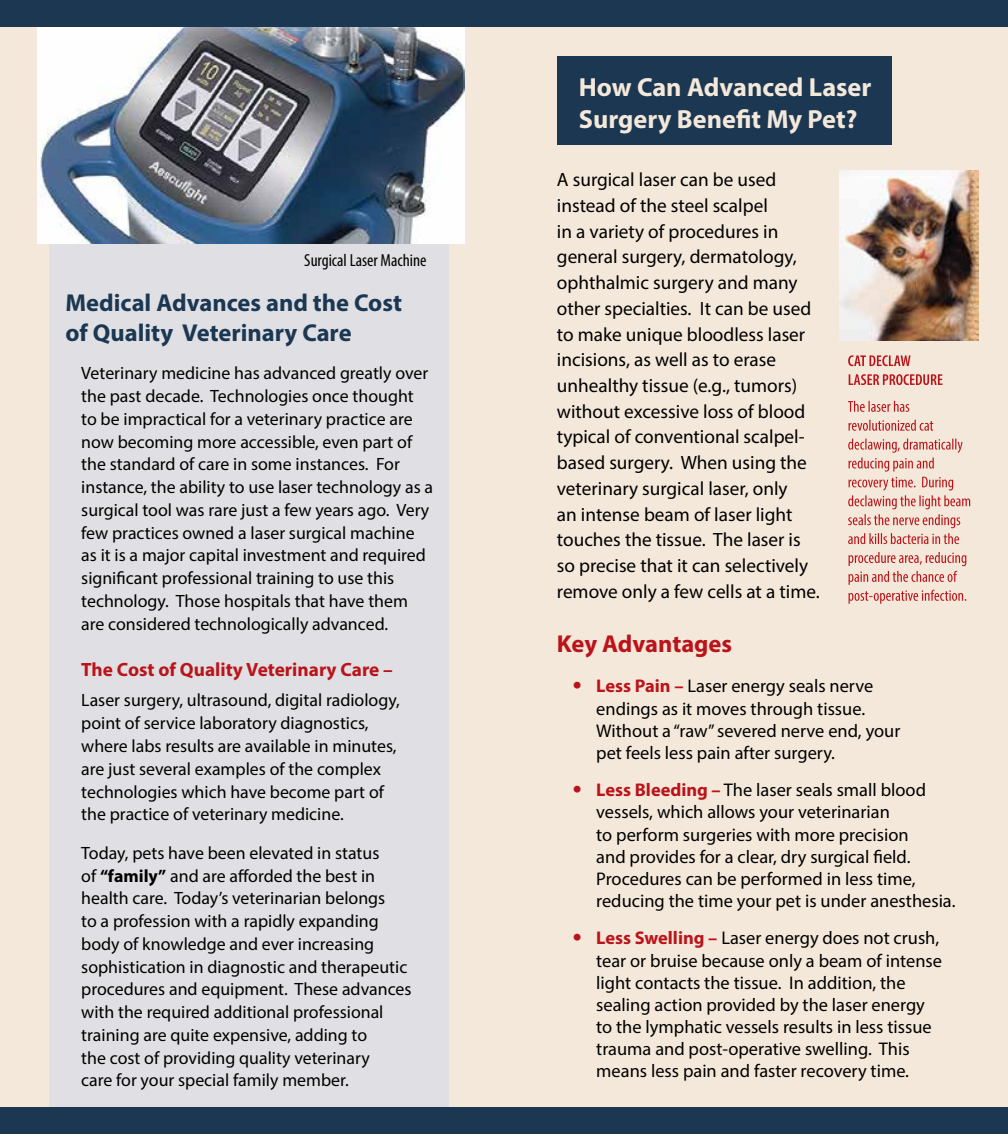
<style>
.page{position:relative;width:1008px;height:1134px;background:#fff}
.page>*{position:absolute;margin:0;border:0;box-sizing:border-box;transform-origin:0 0}
.t1{font:700 26.25px/31.5px "Myriad Pro";color:#f4e8da}
.t2{font:700 24.5px/29.4px "Myriad Pro";color:#1b3752}
.t3{font:700 24.5px "Myriad Pro";color:#ba141a}
.t4{font:19.25px/25.7px "Myriad Pro";color:#000}
.t5{font:700 19.25px "Myriad Pro";color:#ba141a}
.t6{font:18.38px/22.1px "Myriad Pro";color:#000}
.t7{font:17.85px/22.8px "Myriad Pro";color:#000}
.t8{font:condensed 17.5px "Myriad Pro";color:#000}
.s1{font-weight:700}
.s2{font-weight:700;font-size:26.25px;color:#ba141a}
.s3{font-weight:700;color:#ba141a}
</style>
<div class="page">
<div style="left:0;top:0;width:1008px;height:1114px;background:#f4e8da"></div>
<div style="left:49px;top:233px;width:400px;height:877px;background:#e0e0e4"></div>
<img style="left:37px;top:26px;width:428px;height:217px">
<div style="left:0;top:1108px;width:1008px;height:26px;background:#1b3752"></div>
<div style="left:557px;top:56px;width:335px;height:88px;background:#1b3752"></div>
<div style="left:0;top:0;width:1008px;height:26px;background:#1b3752"></div>
<img style="left:840px;top:170px;width:139px;height:171px">
<svg style="left:848px;top:552px;width:118px;height:52px"></svg>
<svg style="left:848px;top:439px;width:122px;height:105px"></svg>
<svg style="left:848px;top:420px;width:85px;height:11px"></svg>
<svg style="left:848px;top:401px;width:61px;height:11px"></svg>
<svg style="left:849px;top:374px;width:93px;height:11px"></svg>
<svg style="left:848px;top:355px;width:63px;height:11px"></svg>
<p class="t8" style="left:304px;top:250px;width:124px">Surgical Laser Machine</p>
<h2 class="t2" style="left:66px;top:288px;width:338px">Medical Advances and the Cost of Quality Veterinary Care</h2>
<p class="t7" style="left:81px;top:362px;width:353px">Veterinary medicine has advanced greatly over the past decade. Technologies once thought to be impractical for a veterinary practice are now becoming more accessible, even part of the standard of care in some instances. For instance, the ability to use laser technology as a surgical tool was rare just a few years ago. Very few practices owned a laser surgical machine as it is a major capital investment and required significant professional training to use this technology. Those hospitals that have them are considered technologically advanced.</p>
<p class="t5" style="left:81px;top:657px;width:313px">The Cost of Quality Veterinary Care –</p>
<p class="t7" style="left:81px;top:689px;width:320px">Laser surgery, ultrasound, digital radiology, point of service laboratory diagnostics, where labs results are available in minutes, are just several examples of the complex technologies which have become part of the practice of veterinary medicine.</p>
<p class="t7" style="left:81px;top:841px;width:332px">Today, pets have been elevated in status<br>of <span class="s1">“family”</span> and are afforded the best in health care. Today’s veterinarian belongs<br>to a profession with a rapidly expanding body of knowledge and ever increasing sophistication in diagnostic and therapeutic procedures and equipment. These advances with the required additional professional training are quite expensive, adding to<br>the cost of providing quality veterinary<br>care for your special family member.</p>
<h1 class="t1" style="left:579px;top:71px;width:294px">How Can Advanced Laser<br>Surgery Benefit My Pet?</h1>
<p class="t4" style="left:557px;top:167px;width:264px">A surgical laser can be used instead of the steel scalpel<br>in a variety of procedures in general surgery, dermatology, ophthalmic surgery and many other specialties. It can be used to make unique bloodless laser incisions, as well as to erase unhealthy tissue (e.g., tumors) without excessive loss of blood typical of conventional scalpel&shy;based surgery. When using the veterinary surgical laser, only<br>an intense beam of laser light touches the tissue. The laser is so precise that it can selectively remove only a few cells at a time.</p>
<h2 class="t3" style="left:557px;top:628px;width:177px">Key Advantages</h2>
<p class="t6" style="left:596px;top:675px;width:306px;text-indent:-24px"><span class="s2">•</span> <span class="s3">Less Pain –</span> Laser energy seals nerve endings as it moves through tissue.<br>Without a “raw” severed nerve end, your pet feels less pain after surgery.</p>
<p class="t6" style="left:596px;top:779px;width:361px;text-indent:-24px"><span class="s2">•</span> <span class="s3">Less Bleeding –</span> The laser seals small blood vessels, which allows your veterinarian<br>to perform surgeries with more precision<br>and provides for a clear, dry surgical field.<br>Procedures can be performed in less time, reducing the time your pet is under anesthesia.</p>
<p class="t6" style="left:596px;top:927px;width:347px;text-indent:-24px"><span class="s2">•</span> <span class="s3">Less Swelling –</span> Laser energy does not crush, tear or bruise because only a beam of intense light contacts the tissue. In addition, the sealing action provided by the laser energy to the lymphatic vessels results in less tissue trauma and post-operative swelling. This means less pain and faster recovery time.</p>
</div>
